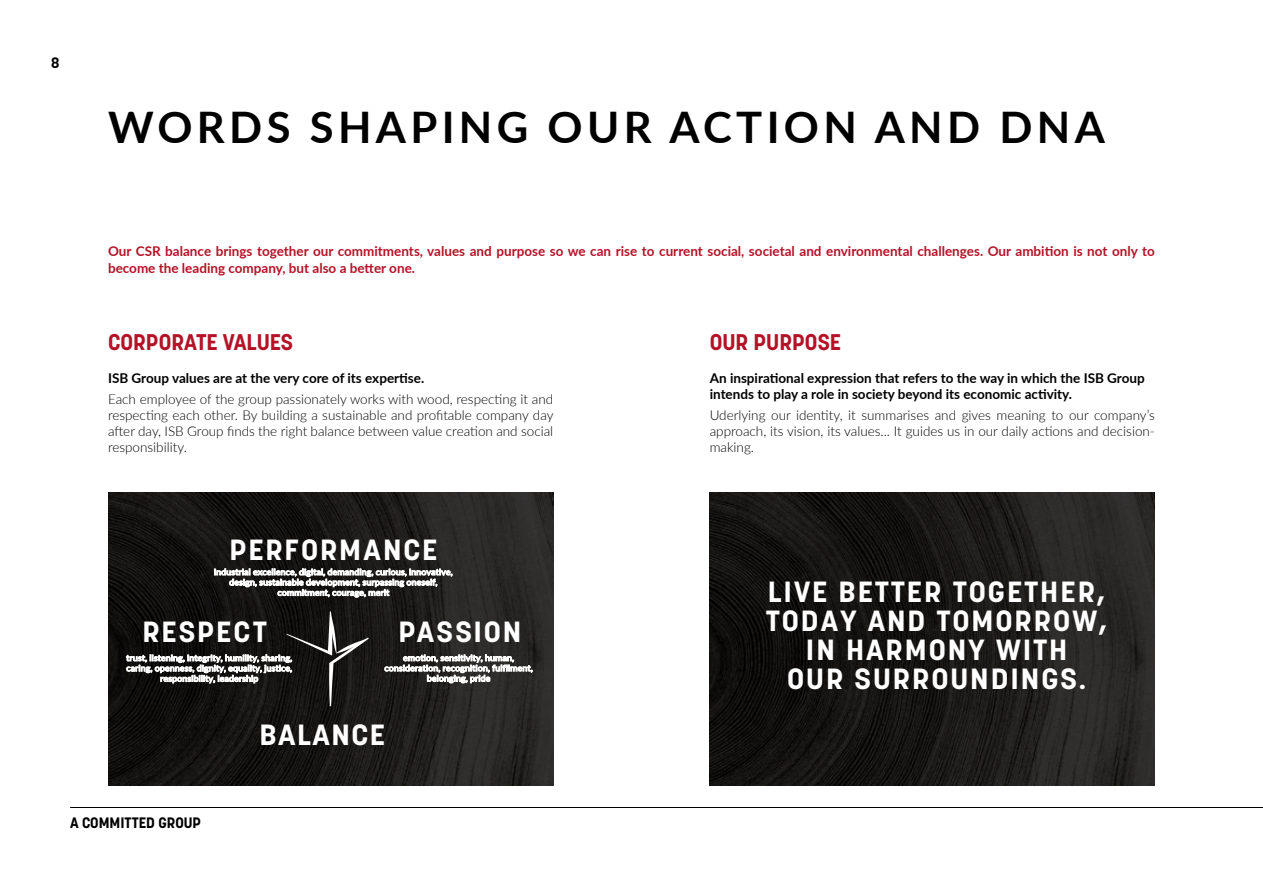
<style>
.page{position:relative;width:1263px;height:893px;background:#fff}
.page>*{position:absolute;margin:0;border:0;box-sizing:border-box;transform-origin:0 0}
.t1{font:700 43.5px "Lato";letter-spacing:.1em;color:#000}
.t2{font:700 28.95px/29.1px "Korolev";letter-spacing:.065em;color:#fff;text-align:center;scale:1.05 1}
.t3{font:700 22.5px "Korolev";color:#b51227}
.t4{font:700 15px "Korolev";color:#000}
.t5{font:300 13.5px/16.2px "Lato";color:#000;text-align:justify}
.t6{font:700 13.5px/16.2px "Lato";color:#b51227}
.t7{font:700 13.5px/16.2px "Lato";color:#000}
.t8{font:600 8.55px/10.2px "Lato";color:#fff;text-align:center;scale:1.05 1}
</style>
<div class="page">
<hr style="left:70px;top:807px;width:1193px;height:1px;background:#000">
<svg style="left:108px;top:492px;width:445px;height:293px;background:#1b1a18"></svg>
<svg style="left:286px;top:611px;width:83px;height:95px;background:#262423"></svg>
<svg style="left:710px;top:492px;width:445px;height:293px;background:#1b1a18"></svg>
<p class="t4" style="left:51px;top:53px;width:10px">8</p>
<h1 class="t1" style="left:108px;top:95px;width:998px">WORDS SHAPING OUR ACTION AND DNA</h1>
<p class="t6" style="left:108px;top:243px;width:1048px">Our CSR balance brings together our commitments, values and purpose so we can rise to current social, societal and environmental challenges. Our ambition is not only to become the leading company, but also a better one.</p>
<h3 class="t3" style="left:108px;top:328px;width:187px">CORPORATE VALUES</h3>
<p class="t7" style="left:108px;top:369px;width:318px">ISB Group values are at the very core of its expertise.</p>
<p class="t5" style="left:108px;top:390px;width:447px">Each employee of the group passionately works with wood, respecting it and respecting each other. By building a sustainable and profitable company day after day, ISB Group finds the right balance between value creation and social responsibility.</p>
<h2 class="t2" style="left:229px;top:535px;width:200px">PERFORMANCE</h2>
<p class="t8" style="left:214px;top:566px;width:229px">industrial excellence, digital, demanding, curious, innovative, design, sustainable development, surpassing oneself, commitment, courage, merit</p>
<h2 class="t2" style="left:142px;top:617px;width:120px">RESPECT</h2>
<h2 class="t2" style="left:398px;top:617px;width:119px">PASSION</h2>
<p class="t8" style="left:126px;top:652px;width:160px">trust, listening, integrity, humility, sharing, caring, openness, dignity, equality, justice, responsibility, leadership</p>
<p class="t8" style="left:384px;top:652px;width:143px">emotion, sensitivity, human, consideration, recognition, fulfilment, belonging, pride</p>
<p class="t4" style="left:70px;top:813px;width:132px">A COMMITTED GROUP</p>
<h2 class="t2" style="left:259px;top:720px;width:121px">BALANCE</h2>
<h3 class="t3" style="left:710px;top:328px;width:133px">OUR PURPOSE</h3>
<p class="t7" style="left:710px;top:369px;width:437px">An inspirational expression that refers to the way in which the ISB Group intends to play a role in society beyond its economic activity.</p>
<p class="t5" style="left:710px;top:406px;width:447px">Uderlying our identity, it summarises and gives meaning to our company’s approach, its vision, its values... It guides us in our daily actions and decision&shy;making.</p>
<h2 class="t2" style="left:766px;top:577px;width:327px">LIVE BETTER TOGETHER,<br>TODAY AND TOMORROW,<br>IN HARMONY WITH<br>OUR SURROUNDINGS.</h2>
</div>
